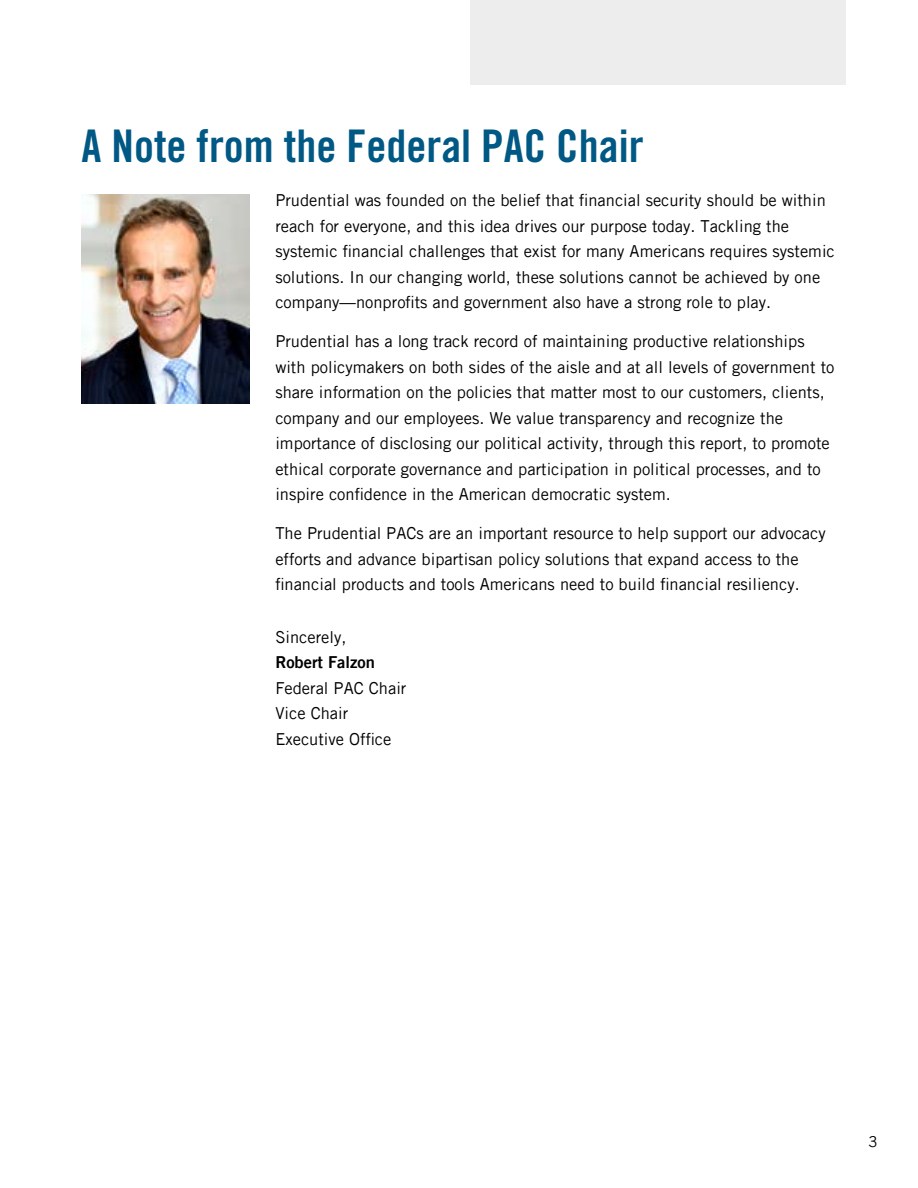
<style>
.page{position:relative;width:918px;height:1188px;background:#fff}
.page>*{position:absolute;margin:0;border:0;box-sizing:border-box;transform-origin:0 0}
.t1{font:700 condensed 45px "Prudential Modern";color:#005884}
.t2{font:500 16.5px/25.5px "Prudential Modern";color:#000}
.t3{font:500 15px "Prudential Modern";color:#000}
.s1{font-weight:700}
</style>
<div class="page">
<div style="left:470px;top:0;width:376px;height:84px;background:#ededee"></div>
<img style="left:82px;top:194px;width:167px;height:210px">
<h2 class="t1" style="left:82px;top:119px;width:564px">A Note from the Federal PAC Chair</h2>
<p class="t2" style="left:275px;top:187px;width:561px">Prudential was founded on the belief that financial security should be within reach for everyone, and this idea drives our purpose today. Tackling the systemic financial challenges that exist for many Americans requires systemic solutions. In our changing world, these solutions cannot be achieved by one company—nonprofits and government also have a strong role to play.</p>
<p class="t2" style="left:275px;top:328px;width:561px">Prudential has a long track record of maintaining productive relationships with policymakers on both sides of the aisle and at all levels of government to share information on the policies that matter most to our customers, clients, company and our employees. We value transparency and recognize the importance of disclosing our political activity, through this report, to promote ethical corporate governance and participation in political processes, and to inspire confidence in the American democratic system.</p>
<p class="t2" style="left:275px;top:520px;width:552px">The Prudential PACs are an important resource to help support our advocacy efforts and advance bipartisan policy solutions that expand access to the financial products and tools Americans need to build financial resiliency.</p>
<p class="t2" style="left:275px;top:624px;width:133px">Sincerely,<br><span class="s1">Robert Falzon<br></span>Federal PAC Chair<br>Vice Chair<br>Executive Office</p>
<p class="t3" style="left:868px;top:1132px;width:11px">3</p>
</div>
